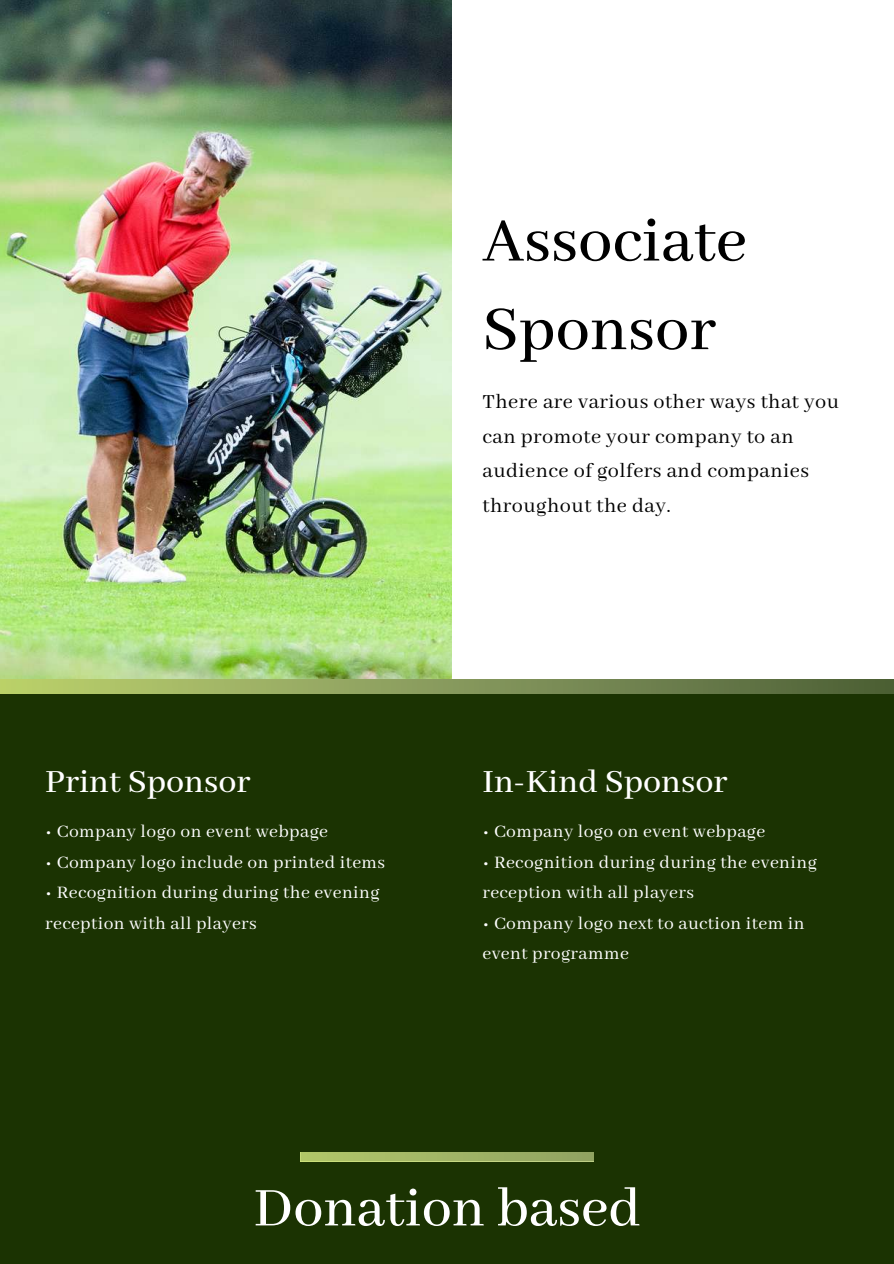
<style>
.page{position:relative;width:894px;height:1264px;background:#fff}
.page>*{position:absolute;margin:0;border:0;box-sizing:border-box;transform-origin:0 0}
.t1{font:500 68.4px/88.5px "Abhaya Libre";color:#000}
.t2{font:500 60px "Abhaya Libre";color:#fff}
.t3{font:500 36px "Abhaya Libre";color:#fff}
.t4{font:22.2px/34.7px "Abhaya Libre";letter-spacing:.02em;color:#000}
.t5{font:19.5px/30.5px "Abhaya Libre";letter-spacing:.02em;color:#fff}
</style>
<div class="page">
<div style="left:0;top:0;width:893px;height:1263px;background:#1b3302"></div>
<div style="left:0;top:677px;width:893px;height:16px;background:linear-gradient(to right,#bed373,#4e603d)"></div>
<div style="left:447px;top:0;width:446px;height:678px;background:#fff"></div>
<svg style="left:301px;top:1152px;width:292px;height:9px;background:#a0b465"></svg>
<img style="left:0;top:0;width:451px;height:678px">
<h1 class="t1" style="left:482px;top:199px;width:266px">Associate<br>Sponsor</h1>
<p class="t4" style="left:482px;top:385px;width:358px">There are various other ways that you can promote your company to an audience of golfers and companies throughout the day.</p>
<h3 class="t3" style="left:45px;top:761px;width:207px">Print Sponsor</h3>
<p class="t5" style="left:45px;top:817px;width:284px">• Company logo on event webpage</p>
<p class="t5" style="left:45px;top:847px;width:341px">• Company logo include on printed items</p>
<p class="t5" style="left:45px;top:878px;width:336px">• Recognition during during the evening reception with all players</p>
<h3 class="t3" style="left:482px;top:761px;width:246px">In-Kind Sponsor</h3>
<p class="t5" style="left:482px;top:817px;width:284px">• Company logo on event webpage</p>
<p class="t5" style="left:482px;top:847px;width:336px">• Recognition during during the evening reception with all players</p>
<p class="t5" style="left:482px;top:908px;width:323px">• Company logo next to auction item in event programme</p>
<h2 class="t2" style="left:253px;top:1174px;width:389px">Donation based</h2>
</div>
